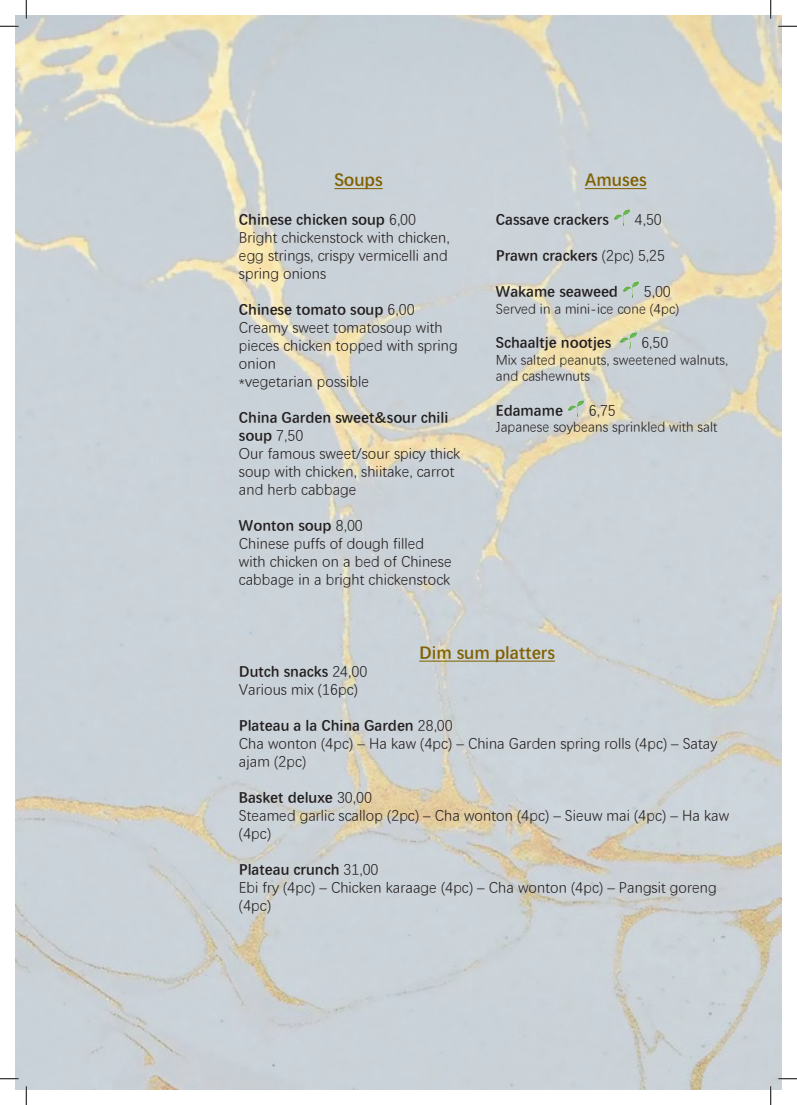
<style>
.page{position:relative;width:797px;height:1105px;background:#fff}
.page>*{position:absolute;margin:0;border:0;box-sizing:border-box;transform-origin:0 0}
.t1{font:700 17.5px "Deng Xian";color:#806000}
.t2{font:15px/18px "Deng Xian";color:#231f20}
.t3{font:700 15px "Deng Xian";color:#231f20}
.t4{font:13.75px/16.5px "Deng Xian";color:#231f20}
.s1{font-weight:700}
.s2{font-weight:400}
</style>
<div class="page">
<img style="left:16px;top:16px;width:765px;height:1073px">
<hr style="left:334px;top:188px;width:49px;height:1px;background:#806000">
<hr style="left:584px;top:188px;width:62px;height:1px;background:#806000">
<img style="left:613px;top:210px;width:17px;height:16px">
<img style="left:622px;top:282px;width:17px;height:16px">
<img style="left:619px;top:333px;width:18px;height:16px">
<img style="left:567px;top:400px;width:17px;height:16px">
<hr style="left:419px;top:661px;width:136px;height:1px;background:#806000">
<svg style="left:0;top:25px;width:19px;height:2px"></svg>
<svg style="left:778px;top:25px;width:19px;height:2px"></svg>
<svg style="left:0;top:1078px;width:19px;height:1px"></svg>
<svg style="left:778px;top:1078px;width:19px;height:1px"></svg>
<svg style="left:25px;top:0;width:2px;height:19px"></svg>
<svg style="left:25px;top:1086px;width:2px;height:19px"></svg>
<svg style="left:770px;top:0;width:1px;height:19px"></svg>
<svg style="left:770px;top:1086px;width:1px;height:19px"></svg>
<p class="t1" style="left:334px;top:168px;width:50px">Soups</p>
<p class="t2" style="left:239px;top:210px;width:212px"><span class="s1">Chinese chicken soup</span> 6,00<br>Bright chickenstock with chicken, egg strings, crispy vermicelli and spring onions</p>
<p class="t2" style="left:239px;top:300px;width:220px"><span class="s1">Chinese tomato soup</span> 6,00<br>Creamy sweet tomatosoup with pieces chicken topped with spring onion<br>*vegetarian possible</p>
<p class="t2" style="left:239px;top:408px;width:223px"><span class="s1">China Garden sweet&amp;sour chili soup</span> 7,50<br>Our famous sweet/sour spicy thick soup with chicken, shiitake, carrot and herb cabbage</p>
<p class="t2" style="left:239px;top:516px;width:214px"><span class="s1">Wonton soup</span> 8,00<br>Chinese puffs of dough filled with chicken on a bed of Chinese cabbage in a bright chickenstock</p>
<p class="t1" style="left:584px;top:168px;width:63px">Amuses</p>
<p class="t3" style="left:496px;top:209px;width:114px">Cassave crackers</p>
<p class="t2" style="left:634px;top:210px;width:29px">4,50</p>
<p class="t3" style="left:496px;top:245px;width:171px">Prawn crackers <span class="s2">(2pc) 5,25</span></p>
<p class="t3" style="left:496px;top:281px;width:123px">Wakame seaweed</p>
<p class="t2" style="left:644px;top:282px;width:28px">5,00</p>
<p class="t4" style="left:496px;top:299px;width:185px">Served in a mini-ice cone (4pc)</p>
<p class="t3" style="left:496px;top:332px;width:117px">Schaaltje nootjes</p>
<p class="t2" style="left:641px;top:333px;width:28px">6,50</p>
<p class="t4" style="left:496px;top:350px;width:233px">Mix salted peanuts, sweetened walnuts, and cashewnuts</p>
<p class="t3" style="left:496px;top:400px;width:69px">Edamame</p>
<p class="t2" style="left:589px;top:400px;width:29px">6,75</p>
<p class="t4" style="left:496px;top:418px;width:223px">Japanese soybeans sprinkled with salt</p>
<p class="t1" style="left:419px;top:640px;width:137px">Dim sum platters</p>
<p class="t2" style="left:239px;top:661px;width:130px"><span class="s1">Dutch snacks</span> 24,00<br>Various mix (16pc)</p>
<p class="t2" style="left:239px;top:715px;width:480px"><span class="s1">Plateau a la China Garden</span> 28,00<br>Cha wonton (4pc) – Ha kaw (4pc) – China Garden spring rolls (4pc) – Satay ajam (2pc)</p>
<p class="t2" style="left:239px;top:787px;width:491px"><span class="s1">Basket deluxe</span> 30,00<br>Steamed garlic scallop (2pc) – Cha wonton (4pc) – Sieuw mai (4pc) – Ha kaw (4pc)</p>
<p class="t2" style="left:239px;top:859px;width:479px"><span class="s1">Plateau crunch</span> 31,00<br>Ebi fry (4pc) – Chicken karaage (4pc) – Cha wonton (4pc) – Pangsit goreng (4pc)</p>
</div>
